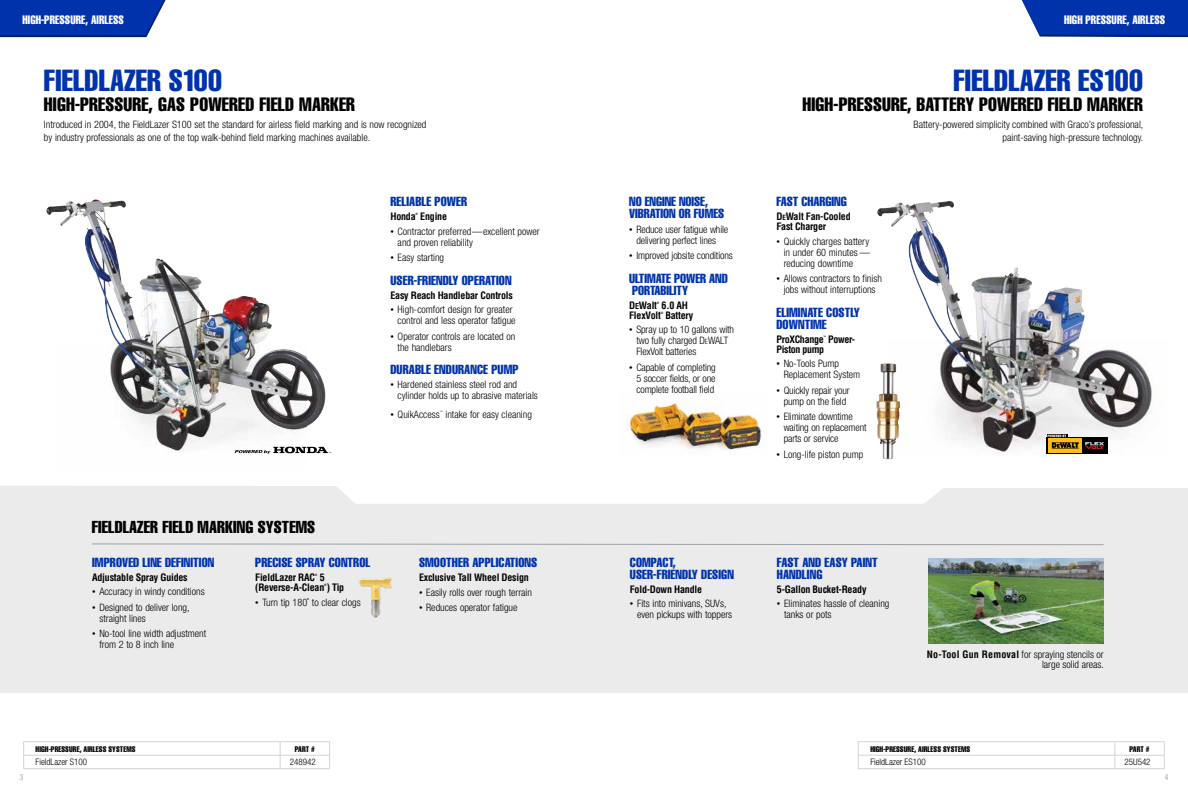
<style>
.page{position:relative;width:1188px;height:792px;background:#fff}
.page>*{position:absolute;margin:0;border:0;box-sizing:border-box;transform-origin:0 0}
.t1{font:30px "Helvetica LT Std Comp";letter-spacing:.01em;color:#0033ab}
.t2{font:19px "Helvetica LT Std Comp";letter-spacing:.01em;color:#000}
.t3{font:17px "Helvetica LT Std Comp";letter-spacing:.01em;color:#000}
.t4{font:13px/12px "Helvetica LT Std Comp";letter-spacing:.01em;color:#0033ab}
.t5{font:12px "Helvetica LT Std Comp";letter-spacing:.01em;color:#fff;scale:.96 1}
.t6{font:300 condensed 10.2px/11px "Helvetica Neue LT Std";color:#000}
.t7{font:700 condensed 10px/10px "Helvetica LT Std";letter-spacing:-.02em;color:#000}
.t8{font:300 condensed 9px "Helvetica Neue LT Std";color:#000}
.t9{font:8px "Helvetica LT Std Comp";letter-spacing:.01em;color:#000}
.t10{font:300 condensed 8px "Helvetica LT Std";color:#939598}
.t11{font:300 condensed 3.1px "Helvetica Neue LT Std";color:#000}
.t12{font:700 condensed 3px "Helvetica LT Std";color:#000}
.s1{font-size:7px}
.s2{font-size:8px}
.s3{font-size:7.2px}
.s4{font-family:"Helvetica LT Std";font-weight:700;font-size:10px}
</style>
<div class="page">
<div style="left:0;top:486px;width:1188px;height:207px;background:#ebebec"></div>
<img style="left:994px;top:340px;width:159px;height:113px">
<img style="left:876px;top:401px;width:18px;height:58px">
<img style="left:172px;top:344px;width:134px;height:109px">
<img style="left:877px;top:201px;width:159px;height:250px">
<img style="left:46px;top:200px;width:164px;height:250px">
<svg style="left:235px;top:447px;width:96px;height:7px"></svg>
<img style="left:623px;top:402px;width:138px;height:51px">
<svg style="left:91px;top:543px;width:1013px;height:2px;background:#c5c6c8"></svg>
<hr style="left:858px;top:755px;width:257px;height:1px;background:#d1d3d4">
<hr style="left:1115px;top:755px;width:50px;height:1px;background:#d1d3d4">
<hr style="left:858px;top:768px;width:257px;height:1px;background:#d1d3d4">
<hr style="left:1115px;top:768px;width:50px;height:1px;background:#d1d3d4">
<hr style="left:858px;top:741px;width:257px;height:1px;background:#d1d3d4">
<svg style="left:858px;top:742px;width:1px;height:26px"></svg>
<hr style="left:1115px;top:741px;width:50px;height:1px;background:#d1d3d4">
<svg style="left:1115px;top:742px;width:1px;height:26px"></svg>
<svg style="left:1164px;top:742px;width:1px;height:26px"></svg>
<div style="left:0;top:0;width:177px;height:38px;background:#000;opacity:.5"></div>
<div style="left:1012px;top:0;width:176px;height:38px;background:#000;opacity:.5"></div>
<img style="left:928px;top:559px;width:176px;height:85px">
<img style="left:354px;top:576px;width:39px;height:42px">
<hr style="left:23px;top:755px;width:257px;height:1px;background:#d1d3d4">
<hr style="left:280px;top:755px;width:50px;height:1px;background:#d1d3d4">
<hr style="left:23px;top:768px;width:257px;height:1px;background:#d1d3d4">
<hr style="left:280px;top:768px;width:50px;height:1px;background:#d1d3d4">
<hr style="left:23px;top:741px;width:257px;height:1px;background:#d1d3d4">
<svg style="left:23px;top:742px;width:1px;height:26px"></svg>
<hr style="left:280px;top:741px;width:50px;height:1px;background:#d1d3d4">
<svg style="left:280px;top:742px;width:1px;height:26px"></svg>
<svg style="left:329px;top:742px;width:1px;height:26px"></svg>
<svg style="left:1035px;top:427px;width:89px;height:27px"></svg>
<p class="t5" style="left:22px;top:12px;width:107px">HIGH-PRESSURE, AIRLESS</p>
<p class="t5" style="left:1064px;top:12px;width:107px">HIGH PRESSURE, AIRLESS</p>
<h1 class="t1" style="left:44px;top:62px;width:180px">FIELDLAZER S100</h1>
<h2 class="t2" style="left:44px;top:93px;width:313px">HIGH-PRESSURE, GAS POWERED FIELD MARKER</h2>
<p class="t6" style="left:44px;top:118px;width:384px;line-height:13px">Introduced in 2004, the FieldLazer S100 set the standard for airless field marking and is now recognized by industry professionals as one of the top walk-behind field marking machines available.</p>
<h1 class="t1" style="left:954px;top:62px;width:191px">FIELDLAZER ES100</h1>
<h2 class="t2" style="left:803px;top:93px;width:342px">HIGH-PRESSURE, BATTERY POWERED FIELD MARKER</h2>
<p class="t6" style="left:914px;top:118px;width:231px;line-height:13px;text-align:right">Battery-powered simplicity combined with Graco’s professional, paint-saving high-pressure technology.</p>
<p class="t4" style="left:390px;top:196px;width:78px">RELIABLE POWER</p>
<p class="t7" style="left:390px;top:212px;width:27px">Honda</p>
<p class="t12" style="left:416px;top:212px;width:4px">®</p>
<p class="t7" style="left:420px;top:212px;width:28px">Engine</p>
<p class="t6" style="left:398px;top:226px;width:144px;text-indent:-7px"><span class="s1">•</span> Contractor preferred — excellent power and proven reliability</p>
<p class="t6" style="left:390px;top:252px;width:55px"><span class="s1">•</span> Easy starting</p>
<p class="t4" style="left:390px;top:274px;width:123px">USER-FRIENDLY OPERATION</p>
<p class="t7" style="left:390px;top:290px;width:124px">Easy Reach Handlebar Controls</p>
<p class="t6" style="left:398px;top:304px;width:120px;text-indent:-7px"><span class="s1">•</span> High-comfort design for greater control and less operator fatigue</p>
<p class="t6" style="left:398px;top:331px;width:119px;text-indent:-7px"><span class="s1">•</span> Operator controls are located on the handlebars</p>
<p class="t4" style="left:390px;top:363px;width:130px">DURABLE ENDURANCE PUMP</p>
<p class="t6" style="left:398px;top:379px;width:142px;text-indent:-7px"><span class="s1">•</span> Hardened stainless steel rod and cylinder holds up to abrasive materials</p>
<p class="t6" style="left:390px;top:409px;width:51px"><span class="s1">•</span> QuikAccess</p>
<p class="t11" style="left:440px;top:410px;width:5px">™</p>
<p class="t6" style="left:446px;top:409px;width:88px">intake for easy cleaning</p>
<p class="t4" style="left:629px;top:195px;width:96px">NO ENGINE NOISE,<br>VIBRATION OR FUMES</p>
<p class="t6" style="left:629px;top:224px;width:101px;text-align:center"><span class="s1">•</span> Reduce user fatigue while delivering perfect lines</p>
<p class="t6" style="left:629px;top:250px;width:105px"><span class="s1">•</span> Improved jobsite conditions</p>
<p class="t4" style="left:629px;top:272px;width:100px">ULTIMATE POWER AND<br>PORTABILITY</p>
<p class="t7" style="left:629px;top:300px;width:29px">D<span class="s2">E</span>Walt</p>
<p class="t12" style="left:657px;top:301px;width:4px">®</p>
<p class="t7" style="left:662px;top:300px;width:28px">6.0 AH</p>
<p class="t7" style="left:629px;top:310px;width:33px">FlexVolt</p>
<p class="t12" style="left:661px;top:311px;width:4px">®</p>
<p class="t7" style="left:665px;top:310px;width:29px">Battery</p>
<p class="t6" style="left:636px;top:324px;width:99px;text-indent:-7px"><span class="s1">•</span> Spray up to 10 gallons with two fully charged D<span class="s3">e</span>WALT<br>FlexVolt batteries</p>
<p class="t6" style="left:636px;top:362px;width:81px;text-align:justify;text-indent:-7px"><span class="s1">•</span> Capable of completing 5 soccer fields, or one complete football field</p>
<p class="t4" style="left:776px;top:195px;width:72px">FAST CHARGING</p>
<p class="t7" style="left:776px;top:212px;width:76px">D<span class="s1">e</span>Walt Fan-Cooled<br>Fast Charger</p>
<p class="t6" style="left:784px;top:236px;width:88px;text-align:justify;text-indent:-7px"><span class="s1">•</span> Quickly charges battery in under 60 minutes — reducing downtime</p>
<p class="t6" style="left:776px;top:273px;width:107px;text-align:center"><span class="s1">•</span> Allows contractors to finish jobs without interruptions</p>
<p class="t4" style="left:776px;top:306px;width:85px">ELIMINATE COSTLY<br>DOWNTIME</p>
<p class="t7" style="left:776px;top:334px;width:80px">ProXChange Power-</p>
<p class="t12" style="left:823px;top:335px;width:4px">™</p>
<p class="t7" style="left:776px;top:344px;width:49px">Piston pump</p>
<p class="t6" style="left:784px;top:358px;width:78px;text-indent:-7px"><span class="s1">•</span> No-Tools Pump<br>Replacement System</p>
<p class="t6" style="left:776px;top:385px;width:75px;text-align:center"><span class="s1">•</span> Quickly repair your pump on the field</p>
<p class="t6" style="left:784px;top:411px;width:84px;text-indent:-7px"><span class="s1">•</span> Eliminate downtime waiting on replacement parts or service</p>
<p class="t6" style="left:776px;top:449px;width:88px"><span class="s1">•</span> Long-life piston pump</p>
<h3 class="t3" style="left:92px;top:516px;width:225px">FIELDLAZER FIELD MARKING SYSTEMS</h3>
<p class="t4" style="left:92px;top:556px;width:124px">IMPROVED LINE DEFINITION</p>
<p class="t7" style="left:92px;top:572px;width:97px">Adjustable Spray Guides</p>
<p class="t6" style="left:92px;top:586px;width:114px"><span class="s1">•</span> Accuracy in windy conditions</p>
<p class="t6" style="left:99px;top:602px;width:92px;text-indent:-7px"><span class="s1">•</span> Designed to deliver long, straight lines</p>
<p class="t6" style="left:99px;top:628px;width:108px;text-indent:-7px"><span class="s1">•</span> No-tool line width adjustment from 2 to 8 inch line</p>
<p class="t4" style="left:255px;top:556px;width:117px">PRECISE SPRAY CONTROL</p>
<p class="t7" style="left:255px;top:572px;width:61px">FieldLazer RAC</p>
<p class="t12" style="left:315px;top:573px;width:4px">®</p>
<p class="t7" style="left:255px;top:572px;width:91px;text-indent:64px">5 (Reverse-A-Clean ) Tip</p>
<p class="t12" style="left:324px;top:583px;width:4px">®</p>
<p class="t6" style="left:255px;top:596px;width:107px"><span class="s1">•</span> Turn tip 180˚ to clear clogs</p>
<p class="t4" style="left:419px;top:556px;width:120px">SMOOTHER APPLICATIONS</p>
<p class="t7" style="left:419px;top:572px;width:111px">Exclusive Tall Wheel Design</p>
<p class="t6" style="left:419px;top:586px;width:115px"><span class="s1">•</span> Easily rolls over rough terrain</p>
<p class="t6" style="left:419px;top:602px;width:100px"><span class="s1">•</span> Reduces operator fatigue</p>
<p class="t4" style="left:630px;top:556px;width:106px">COMPACT,<br>USER-FRIENDLY DESIGN</p>
<p class="t7" style="left:630px;top:584px;width:74px">Fold-Down Handle</p>
<p class="t6" style="left:637px;top:598px;width:97px;text-indent:-7px"><span class="s1">•</span> Fits into minivans, SUVs, even pickups with toppers</p>
<p class="t4" style="left:777px;top:556px;width:102px">FAST AND EASY PAINT<br>HANDLING</p>
<p class="t7" style="left:777px;top:584px;width:91px">5-Gallon Bucket-Ready</p>
<p class="t6" style="left:784px;top:598px;width:107px;text-indent:-7px"><span class="s1">•</span> Eliminates hassle of cleaning tanks or pots</p>
<p class="t6" style="left:927px;top:650px;width:179px;line-height:10px;text-align:right"><span class="s4">No-Tool Gun Removal</span> for spraying stencils or large solid areas.</p>
<p class="t9" style="left:36px;top:744px;width:101px">HIGH-PRESSURE, AIRLESS SYSTEMS</p>
<p class="t9" style="left:295px;top:744px;width:21px">PART #</p>
<p class="t8" style="left:36px;top:757px;width:53px">FieldLazer S100</p>
<p class="t8" style="left:290px;top:757px;width:27px">248942</p>
<p class="t9" style="left:870px;top:744px;width:101px">HIGH-PRESSURE, AIRLESS SYSTEMS</p>
<p class="t9" style="left:1130px;top:744px;width:21px">PART #</p>
<p class="t8" style="left:870px;top:757px;width:57px">FieldLazer ES100</p>
<p class="t8" style="left:1125px;top:757px;width:28px">25U542</p>
<p class="t10" style="left:20px;top:772px;width:5px">3</p>
<p class="t10" style="left:1165px;top:772px;width:5px">4</p>
</div>
